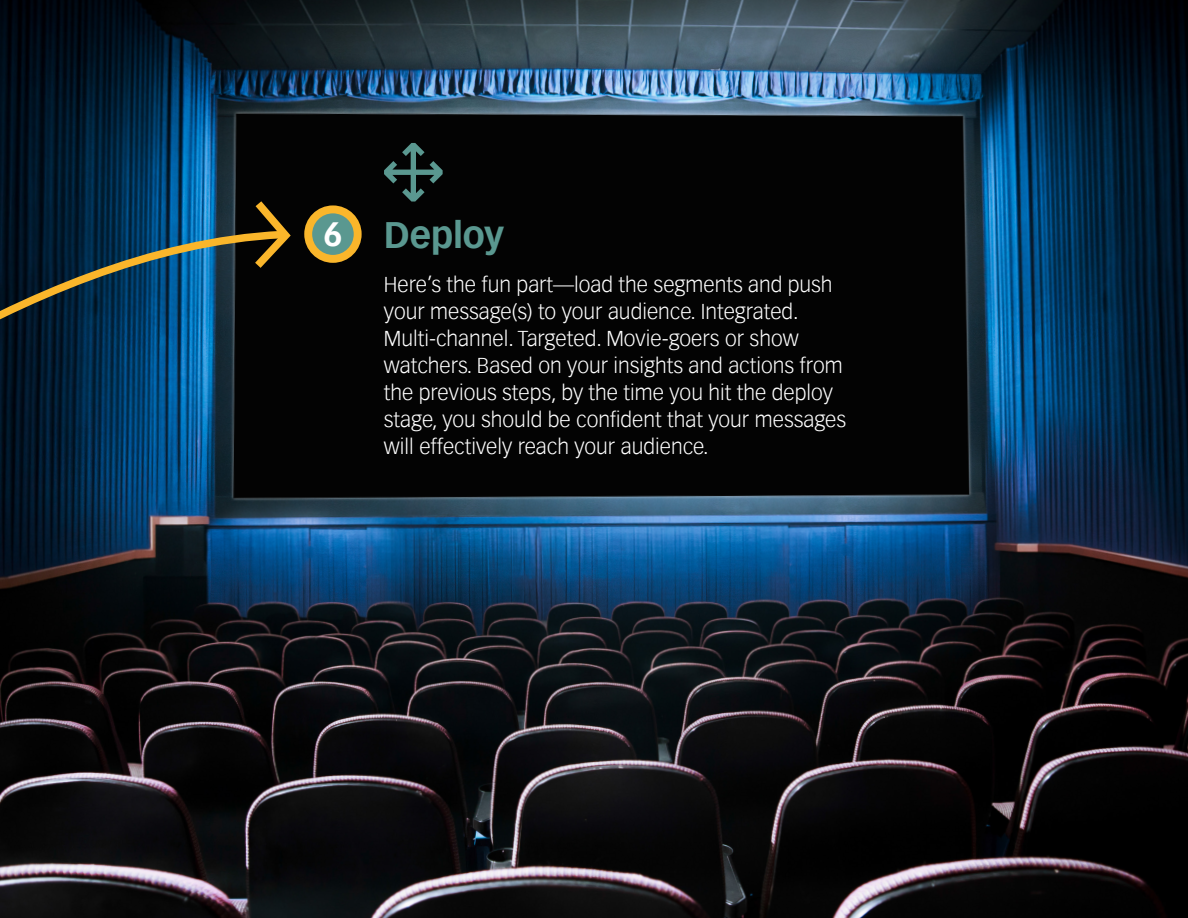
<style>
.page{position:relative;width:1188px;height:918px;background:#fff}
.page>*{position:absolute;margin:0;border:0;box-sizing:border-box;transform-origin:0 0}
.large_body_copy{font:700 36px "Vectora Com";letter-spacing:-.005em;color:#5a9890}
.large_body_copy-2{font:700 33px "Vectora Com";color:#fff}
.large_body_copy-3{font:300 21px/27px "Vectora Com";color:#fff}
</style>
<div class="page">
<img style="left:0;top:0;width:1188px;height:918px">
<svg style="left:384px;top:143px;width:59px;height:59px;background:#1b2d2b"></svg>
<svg style="left:308px;top:209px;width:50px;height:50px;background:#719c81"></svg>
<div style="left:304px;top:205px;width:58px;height:58px;border:8px solid #fab62b;border-radius:50%"></div>
<svg style="left:0;top:227px;width:290px;height:313px;background:#0b304b"></svg>
<svg style="left:247px;top:193px;width:49px;height:83px;background:#37280b"></svg>
<p class="large_body_copy-2" style="left:323px;top:214px;width:21px">6</p>
<p class="large_body_copy" style="left:384px;top:214px;width:122px">Deploy</p>
<p class="large_body_copy-3" style="left:384px;top:271px;width:464px">Here’s the fun part—load the segments and push your message(s) to your audience. Integrated.<br>Multi-channel. Targeted. Movie-goers or show watchers. Based on your insights and actions from the previous steps, by the time you hit the deploy stage, you should be confident that your messages will effectively reach your audience.</p>
</div>
